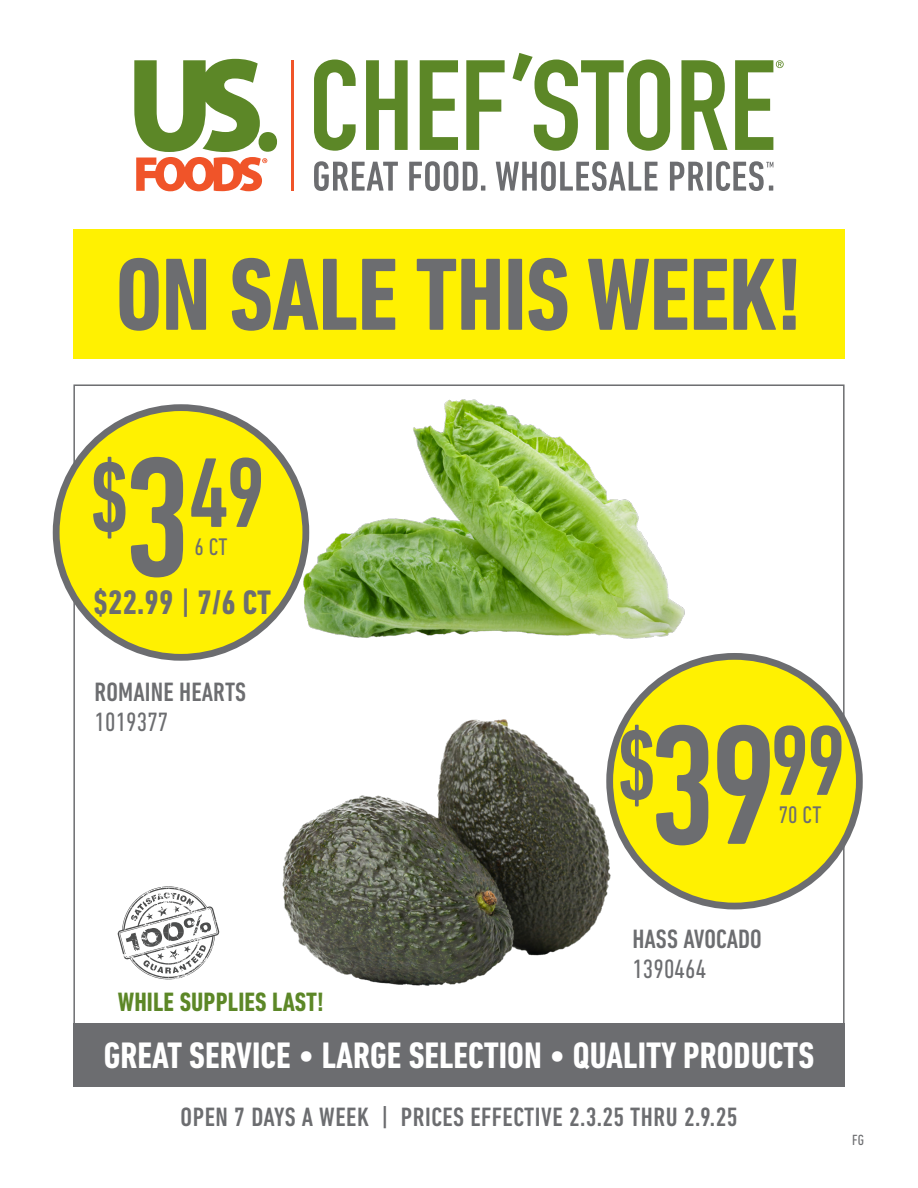
<style>
.page{position:relative;width:918px;height:1188px;background:#fff}
.page>*{position:absolute;margin:0;border:0;box-sizing:border-box;transform-origin:0 0}
.t1{font:700 condensed 104.4px "DIN Next LT Pro";letter-spacing:-.01em;color:#6c6d70}
.PRICE_big{font:500 condensed 100.8px "DIN Next LT Pro";color:#6c6d70}
.t2{font:700 condensed 37.5px "DIN Next LT Pro";color:#fff}
.UOM_big{font:700 condensed 34.65px "DIN Next LT Pro";color:#6c6d70}
.HEADLINE_med{font:500 condensed 27px "DIN Next LT Pro";letter-spacing:.01em;color:#6c6d70}
.t3{font:700 condensed 27px "DIN Next LT Pro";letter-spacing:.005em;color:#5c8727}
.BRAND_COPY_med{font:condensed 27px "DIN Next LT Pro";letter-spacing:.005em;color:#6c6d70}
.UOM_big-2{font:condensed 24.45px "DIN Next LT Pro";color:#6c6d70}
.BRAND_COPY_med-2{font:condensed 15px "DIN Next LT Pro";color:#6c6d70}
.s1{font-size:172.8px}
.s2{font-weight:500}
</style>
<div class="page">
<div style="left:73px;top:1023px;width:772px;height:63px;background:#6c6d70"></div>
<svg style="left:314px;top:60px;width:42px;height:91px"></svg>
<svg style="left:366px;top:60px;width:42px;height:90px"></svg>
<svg style="left:420px;top:60px;width:38px;height:90px"></svg>
<svg style="left:466px;top:60px;width:39px;height:90px"></svg>
<svg style="left:513px;top:53px;width:157px;height:98px"></svg>
<svg style="left:681px;top:60px;width:47px;height:90px"></svg>
<svg style="left:735px;top:60px;width:49px;height:90px"></svg>
<hr style="left:291px;top:60px;width:3px;height:131px;background:#f05429">
<div style="left:259px;top:132px;width:18px;height:20px;background:#5c8727;border-radius:50%"></div>
<svg style="left:134px;top:59px;width:133px;height:132px"></svg>
<svg style="left:314px;top:161px;width:84px;height:30px"></svg>
<svg style="left:409px;top:161px;width:76px;height:30px"></svg>
<svg style="left:496px;top:161px;width:162px;height:30px"></svg>
<svg style="left:670px;top:162px;width:34px;height:29px"></svg>
<div style="left:707px;top:162px;width:5px;height:29px;background:#6c6d70"></div>
<svg style="left:716px;top:161px;width:57px;height:30px"></svg>
<div style="left:73px;top:230px;width:772px;height:129px;background:#fff101"></div>
<img style="left:282px;top:719px;width:346px;height:267px">
<img style="left:299px;top:399px;width:386px;height:240px">
<div style="left:56px;top:408px;width:250px;height:249px;background:#fff101;border-radius:50%"></div>
<div style="left:53px;top:404px;width:256px;height:257px;border:7px solid #6c6d70;border-radius:50%"></div>
<div style="left:610px;top:656px;width:249px;height:250px;background:#fff101;border-radius:50%"></div>
<div style="left:606px;top:653px;width:257px;height:256px;border:7px solid #6c6d70;border-radius:50%"></div>
<svg style="left:118px;top:886px;width:101px;height:93px"></svg>
<h1 class="t1" style="left:116px;top:235px;width:688px">ON SALE THIS WEEK!</h1>
<p class="PRICE_big" style="left:90px;top:436px;width:178px">$<span class="s1">3</span>49</p>
<p class="UOM_big-2" style="left:194px;top:533px;width:35px">6 CT</p>
<p class="UOM_big" style="left:94px;top:582px;width:179px">$22.99 <span class="s2">|</span> 7/6 CT</p>
<p class="HEADLINE_med" style="left:95px;top:677px;width:153px">ROMAINE HEARTS</p>
<p class="BRAND_COPY_med" style="left:95px;top:707px;width:75px">1019377</p>
<p class="PRICE_big" style="left:617px;top:704px;width:231px">$<span class="s1">39</span>99</p>
<p class="UOM_big-2" style="left:779px;top:801px;width:44px">70 CT</p>
<p class="t3" style="left:118px;top:987px;width:208px">WHILE SUPPLIES LAST!</p>
<p class="HEADLINE_med" style="left:632px;top:924px;width:131px">HASS AVOCADO</p>
<p class="BRAND_COPY_med" style="left:632px;top:954px;width:75px">1390464</p>
<h3 class="t2" style="left:104px;top:1034px;width:712px">GREAT SERVICE • LARGE SELECTION • QUALITY PRODUCTS</h3>
<p class="HEADLINE_med" style="left:181px;top:1102px;width:558px">OPEN 7 DAYS A WEEK | PRICES EFFECTIVE 2.3.25 THRU 2.9.25</p>
<p class="BRAND_COPY_med-2" style="left:852px;top:1132px;width:13px">FG</p>
</div>
